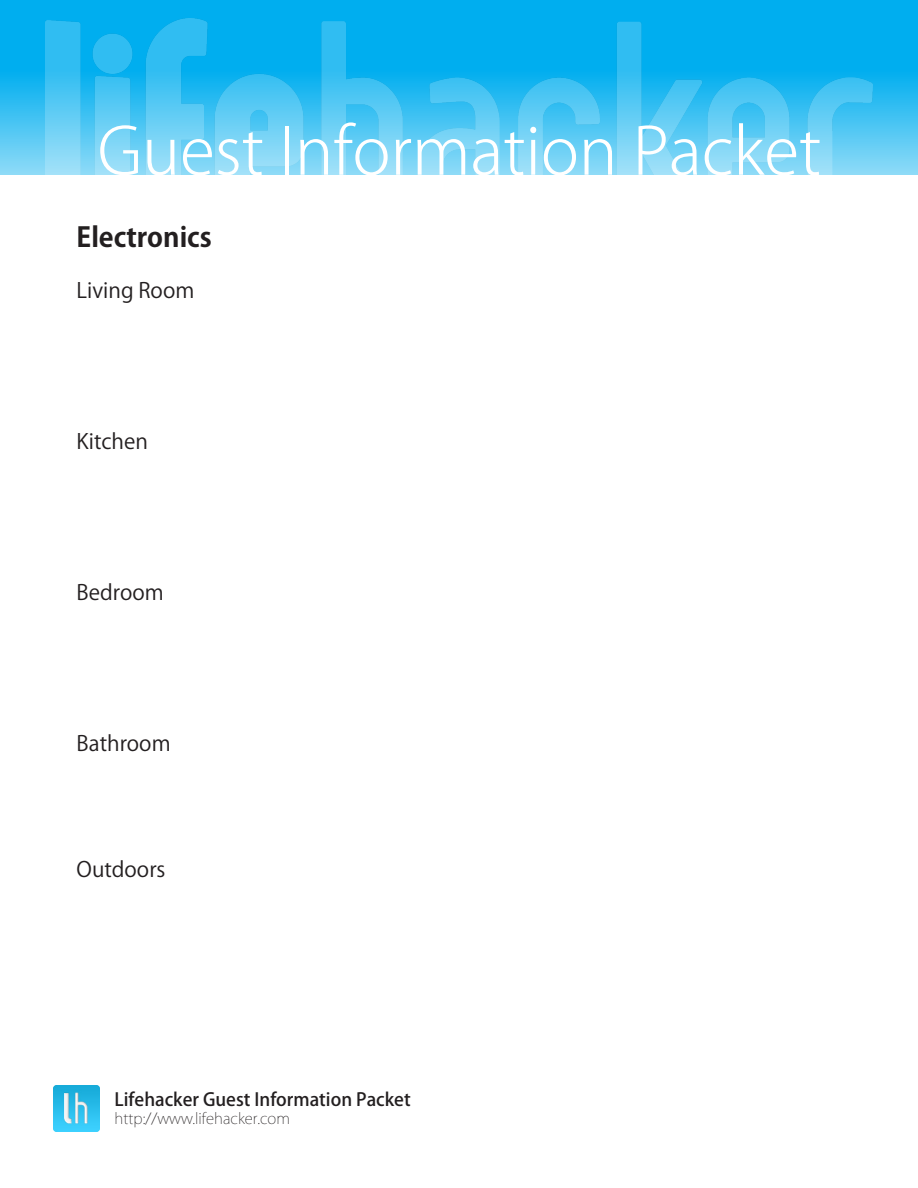
<style>
.page{position:relative;width:918px;height:1188px;background:#fff}
.page>*{position:absolute;margin:0;border:0;box-sizing:border-box;transform-origin:0 0}
.t1{font:300 64.5px "Koz Go Pr 6 N";color:#fff}
.t2{font:700 27px "Koz Go Pr 6 N";color:#231f20}
.t3{font:21px "Koz Go Pr 6 N";color:#231f20}
.t4{font:500 18px "Koz Go Pr 6 N";color:#231f20}
.t5{font:200 15px "Koz Go Pr 6 N";color:#231f20}
</style>
<div class="page">
<svg style="left:0;top:0;width:918px;height:175px;fill:#00aeef"></svg>
<img style="left:45px;top:19px;width:828px;height:156px">
<img style="left:54px;top:1085px;width:46px;height:46px">
<h1 class="t1" style="left:98px;top:115px;width:725px">Guest Information Packet</h1>
<p class="t2" style="left:77px;top:222px;width:137px">Electronics</p>
<p class="t3" style="left:77px;top:278px;width:119px">Living Room</p>
<p class="t3" style="left:77px;top:429px;width:73px">Kitchen</p>
<p class="t3" style="left:77px;top:581px;width:89px">Bedroom</p>
<p class="t3" style="left:77px;top:732px;width:95px">Bathroom</p>
<p class="t3" style="left:77px;top:858px;width:90px">Outdoors</p>
<p class="t4" style="left:115px;top:1089px;width:298px">Lifehacker Guest Information Packet</p>
<p class="t5" style="left:115px;top:1110px;width:177px">http://www.lifehacker.com</p>
</div>
